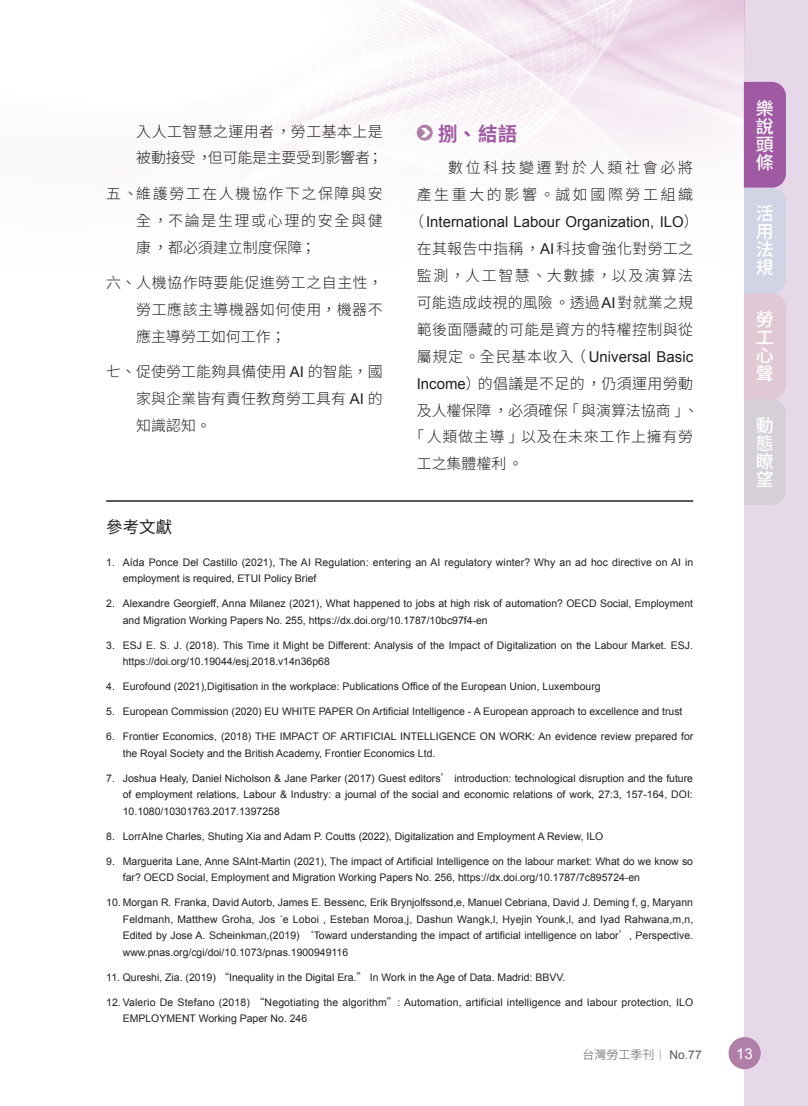
<style>
.page{position:relative;width:808px;height:1106px;background:#fff}
.page>*{position:absolute;margin:0;border:0;box-sizing:border-box;transform-origin:0 0}
.壹{font:700 19.5px "Noto Sans CJ Ktc";color:#a05aa4}
.t1{font:500 18px/18px "Noto Sans CJ Ktc";color:#fff;text-align:justify}
.參考文獻標題{font:16.5px "Noto Sans CJ Ktc";color:#231f20}
.一{font:300 15px/26.8px "Noto Sans CJ Ktc";letter-spacing:.03em;color:#231f20;text-align:justify}
.內文{font:300 15px "Noto Sans CJ Ktc";letter-spacing:.03em;color:#231f20}
.內文-2{font:15px "Arial";color:#231f20}
.一-2{font:300 15px/26.8px "Noto Sans CJ Ktc";letter-spacing:.005em;color:#231f20}
.內文-3{font:300 15px "Noto Sans CJ Ktc";color:#231f20}
.內文-4{font:300 15px "Noto Sans CJ Ktc";letter-spacing:.05em;color:#231f20}
.內文-5{font:300 15px "Noto Sans CJ Ktc";letter-spacing:.11em;color:#231f20}
.內文-6{font:300 15px "Noto Sans CJ Ktc";letter-spacing:.175em;color:#231f20}
.內文-7{font:300 15px "Noto Sans CJ Ktc";letter-spacing:.185em;color:#231f20}
.t2{font:15px "Arial";color:#fff}
.t3{font:300 12px "Noto Sans CJ Ktc";color:#57585a}
.t4{font:10.5px/16.5px "Arial";color:#231f20}
.s1{font-family:"Arial";font-weight:400}
.s2{font-family:"Noto Sans CJ Ktc";font-weight:300}
.s3{font-family:"Adobe Ming Std"}
</style>
<div class="page">
<div style="left:744px;top:0;width:64px;height:1106px;background:#e6d7e9"></div>
<img style="left:269px;top:0;width:475px;height:188px">
<svg style="left:744px;top:82px;width:42px;height:423px;background:#c9b2cd"></svg>
<div style="left:728px;top:1037px;width:33px;height:32px;background:#b07fa7;border-radius:50%"></div>
<svg style="left:417px;top:125px;width:16px;height:16px"></svg>
<svg style="left:421px;top:128px;width:9px;height:9px"></svg>
<hr style="left:106px;top:500px;width:587px;height:2px;background:#231f20">
<p class="一-2" style="left:136px;top:118px;width:248px">入人工智慧之運用者，勞工基本上是被動接受，但可能是主要受到影響者；</p>
<p class="一" style="left:136px;top:180px;width:248px;text-indent:-30px">五、維護勞工在人機協作下之保障與安全，不論是生理或心理的安全與健康，都必須建立制度保障；</p>
<p class="一" style="left:136px;top:269px;width:248px;text-indent:-30px">六、人機協作時要能促進勞工之自主性，勞工應該主導機器如何使用，機器不應主導勞工如何工作；</p>
<p class="一" style="left:136px;top:359px;width:248px;text-indent:-30px">七、促使勞工能夠具備使用 <span class="s1">AI</span> 的智能，國家與企業皆有責任教育勞工具有 <span class="s1">AI</span> 的知識認知。</p>
<p class="壹" style="left:438px;top:122px;width:81px">捌、結語</p>
<p class="內文-7" style="left:448px;top:159px;width:246px">數位科技變遷對於人類社會必將</p>
<p class="內文-6" style="left:417px;top:186px;width:278px">產生重大的影響。誠如國際勞工組織</p>
<p class="內文-2" style="left:409px;top:212px;width:291px"><span class="s2">（</span>International Labour Organization, ILO<span class="s2">）</span></p>
<p class="內文" style="left:417px;top:240px;width:278px">在其報告中指稱，<span class="s1">AI</span>科技會強化對勞工之</p>
<p class="內文-5" style="left:417px;top:267px;width:278px">監測，人工智慧、大數據，以及演算法</p>
<p class="內文" style="left:417px;top:294px;width:278px">可能造成歧視的風險。透過<span class="s1">AI</span>對就業之規</p>
<p class="內文" style="left:417px;top:321px;width:278px">範後面隱藏的可能是資方的特權控制與從</p>
<p class="內文-2" style="left:417px;top:347px;width:278px"><span class="s2">屬規定。全民基本收入（</span> Universal Basic</p>
<p class="內文" style="left:417px;top:375px;width:278px"><span class="s1">Income</span>）的倡議是不足的，仍須運用勞動</p>
<p class="內文-3" style="left:417px;top:401px;width:283px">及人權保障，必須確保「與演算法協商」、</p>
<p class="內文-4" style="left:409px;top:428px;width:285px">「人類做主導」以及在未來工作上擁有勞</p>
<p class="內文" style="left:417px;top:455px;width:108px">工之集體權利。</p>
<p class="參考文獻標題" style="left:106px;top:517px;width:67px">參考文獻</p>
<p class="t4" style="left:123px;top:554px;width:572px;text-indent:-16px">1. Aída Ponce Del Castillo (2021), The AI Regulation: entering an AI regulatory winter? Why an ad hoc directive on AI in employment is required, ETUI Policy Brief</p>
<p class="t4" style="left:123px;top:595px;width:572px;text-indent:-16px">2. Alexandre Georgieff, Anna Milanez (2021), What happened to jobs at high risk of automation? OECD Social, Employment and Migration Working Papers No. 255, https://dx.doi.org/10.1787/10bc97f4-en</p>
<p class="t4" style="left:123px;top:637px;width:572px;text-indent:-16px">3. ESJ E. S. J. (2018). This Time it Might be Different: Analysis of the Impact of Digitalization on the Labour Market. ESJ. https://doi.org/10.19044/esj.2018.v14n36p68</p>
<p class="t4" style="left:106px;top:678px;width:496px">4. Eurofound (2021),Digitisation in the workplace: Publications Office of the European Union, Luxembourg</p>
<p class="t4" style="left:106px;top:703px;width:578px">5. European Commission (2020) EU WHITE PAPER On Artificial Intelligence - A European approach to excellence and trust</p>
<p class="t4" style="left:123px;top:728px;width:572px;text-indent:-16px">6. Frontier Economics, (2018) THE IMPACT OF ARTIFICIAL INTELLIGENCE ON WORK: An evidence review prepared for the Royal Society and the British Academy, Frontier Economics Ltd.</p>
<p class="t4" style="left:123px;top:770px;width:572px;text-align:justify;text-indent:-16px">7. Joshua Healy, Daniel Nicholson &amp; Jane Parker (2017) Guest editors<span class="s2">’</span> introduction: technological disruption and the future of employment relations, Labour &amp; Industry: a journal of the social and economic relations of work, 27:3, 157-164, DOI:<br>10.1080/10301763.2017.1397258</p>
<p class="t4" style="left:106px;top:828px;width:499px">8. LorrAIne Charles, Shuting Xia and Adam P. Coutts (2022), Digitalization and Employment A Review, ILO</p>
<p class="t4" style="left:123px;top:853px;width:572px;text-indent:-16px">9. Marguerita Lane, Anne SAInt-Martin (2021), The impact of Artificial Intelligence on the labour market: What do we know so far? OECD Social, Employment and Migration Working Papers No. 256, https://dx.doi.org/10.1787/7c895724-en</p>
<p class="t4" style="left:123px;top:894px;width:572px;text-align:justify;text-indent:-16px">10. Morgan R. Franka, David Autorb, James E. Bessenc, Erik Brynjolfssond,e, Manuel Cebriana, David J. Deming f, g, Maryann Feldmanh, Matthew Groha, Jos ´e Loboi , Esteban Moroa,j, Dashun Wangk,l, Hyejin Younk,l, and Iyad Rahwana,m,n, Edited by Jose A. Scheinkman,(2019) <span class="s2">‘</span>Toward understanding the impact of artificial intelligence on labor<span class="s2">’</span>, Perspective. www.pnas.org/cgi/doi/10.1073/pnas.1900949116</p>
<p class="t4" style="left:106px;top:969px;width:460px">11. Qureshi, Zia. (2019) <span class="s2">“</span>Inequality in the Digital Era.<span class="s2">”</span> In Work in the Age of Data. Madrid: BBVV.</p>
<p class="t4" style="left:123px;top:994px;width:572px;text-indent:-16px">12. Valerio De Stefano (2018) <span class="s2">“</span>Negotiating the algorithm<span class="s2">”</span>: Automation, artificial intelligence and labour protection, ILO<br>EMPLOYMENT Working Paper No. 246</p>
<h2 class="t1" style="left:756px;top:99px;width:19px">樂說頭條</h2>
<h2 class="t1" style="left:756px;top:205px;width:19px">活用法規</h2>
<h2 class="t1" style="left:756px;top:311px;width:19px">勞工心聲</h2>
<h2 class="t1" style="left:756px;top:417px;width:19px">動態瞭望</h2>
<p class="t3" style="left:583px;top:1047px;width:121px">台灣勞工季刊<span class="s3">｜</span> <span class="s1">No.77</span></p>
<h3 class="t2" style="left:736px;top:1043px;width:18px">13</h3>
</div>
